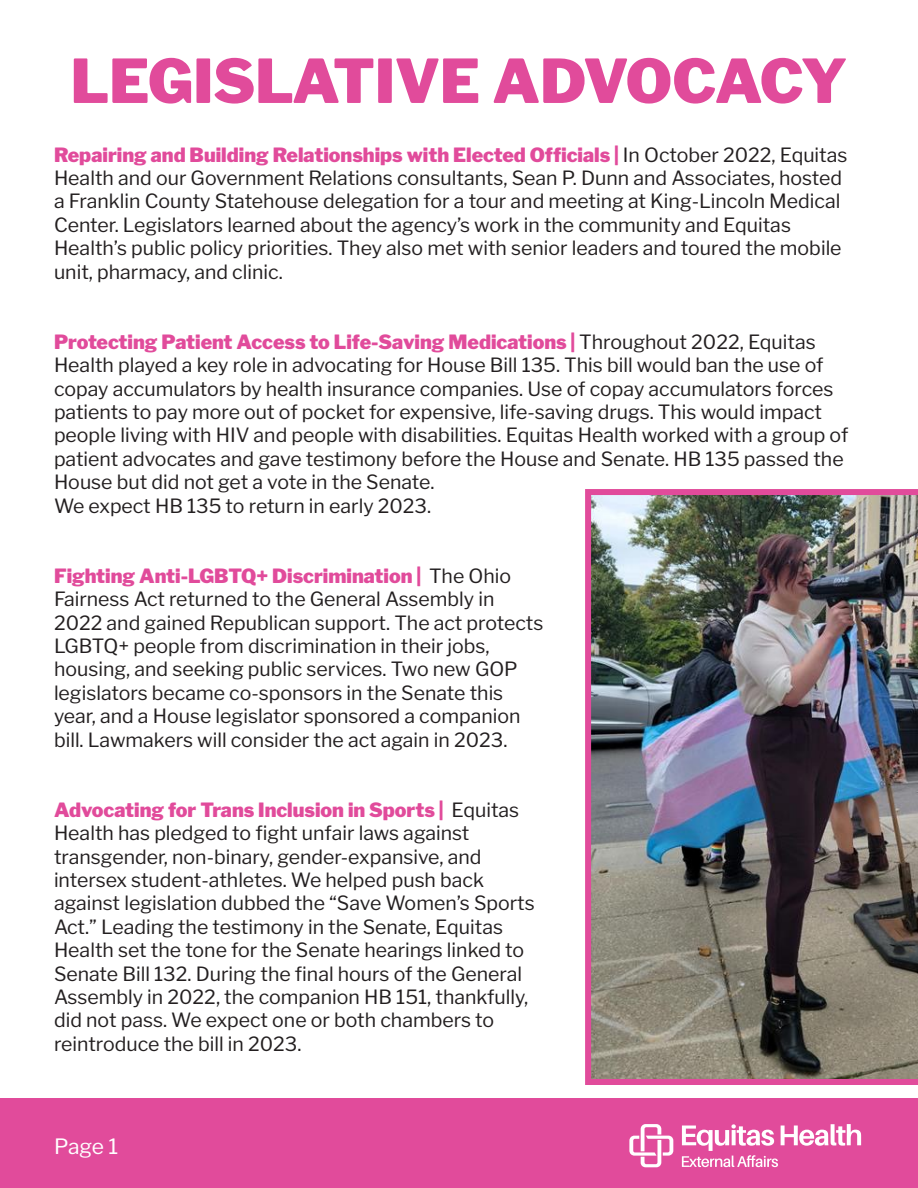
<style>
.page{position:relative;width:918px;height:1188px;background:#fff}
.page>*{position:absolute;margin:0;border:0;box-sizing:border-box;transform-origin:0 0}
.t1{font:900 60px "Libre Franklin";color:#e14b9b}
.t2{font:21px "Libre Franklin";color:#fff}
.t3{font:19.5px/23.4px "Libre Franklin";color:#231f20}
.s1{font-weight:900;color:#e14b9b}
</style>
<div class="page">
<div style="left:0;top:1098px;width:918px;height:90px;background:#e14b9b"></div>
<svg style="left:629px;top:1124px;width:44px;height:43px"></svg>
<svg style="left:682px;top:1124px;width:179px;height:43px"></svg>
<img style="left:585px;top:489px;width:333px;height:596px">
<p class="t1" style="left:71px;top:34px;width:778px">LEGISLATIVE ADVOCACY</p>
<p class="t3" style="left:54px;top:141px;width:795px"><span class="s1">Repairing and Building Relationships with Elected Officials |</span> In October 2022, Equitas Health and our Government Relations consultants, Sean P. Dunn and Associates, hosted a Franklin County Statehouse delegation for a tour and meeting at King-Lincoln Medical Center. Legislators learned about the agency’s work in the community and Equitas Health’s public policy priorities. They also met with senior leaders and toured the mobile unit, pharmacy, and clinic.</p>
<p class="t3" style="left:54px;top:328px;width:796px"><span class="s1">Protecting Patient Access to Life-Saving Medications |</span> Throughout 2022, Equitas Health played a key role in advocating for House Bill 135. This bill would ban the use of copay accumulators by health insurance companies. Use of copay accumulators forces patients to pay more out of pocket for expensive, life-saving drugs. This would impact people living with HIV and people with disabilities. Equitas Health worked with a group of patient advocates and gave testimony before the House and Senate. HB 135 passed the House but did not get a vote in the Senate.<br>We expect HB 135 to return in early 2023.</p>
<p class="t3" style="left:54px;top:562px;width:491px"><span class="s1">Fighting Anti-LGBTQ+ Discrimination |</span> The Ohio Fairness Act returned to the General Assembly in 2022 and gained Republican support. The act protects LGBTQ+ people from discrimination in their jobs, housing, and seeking public services. Two new GOP legislators became co-sponsors in the Senate this year, and a House legislator sponsored a companion bill. Lawmakers will consider the act again in 2023.</p>
<p class="t3" style="left:54px;top:796px;width:482px"><span class="s1">Advocating for Trans Inclusion in Sports |</span> Equitas Health has pledged to fight unfair laws against transgender, non-binary, gender-expansive, and intersex student-athletes. We helped push back against legislation dubbed the “Save Women’s Sports Act.” Leading the testimony in the Senate, Equitas Health set the tone for the Senate hearings linked to Senate Bill 132. During the final hours of the General Assembly in 2022, the companion HB 151, thankfully, did not pass. We expect one or both chambers to reintroduce the bill in 2023.</p>
<p class="t2" style="left:54px;top:1130px;width:66px">Page 1</p>
</div>
